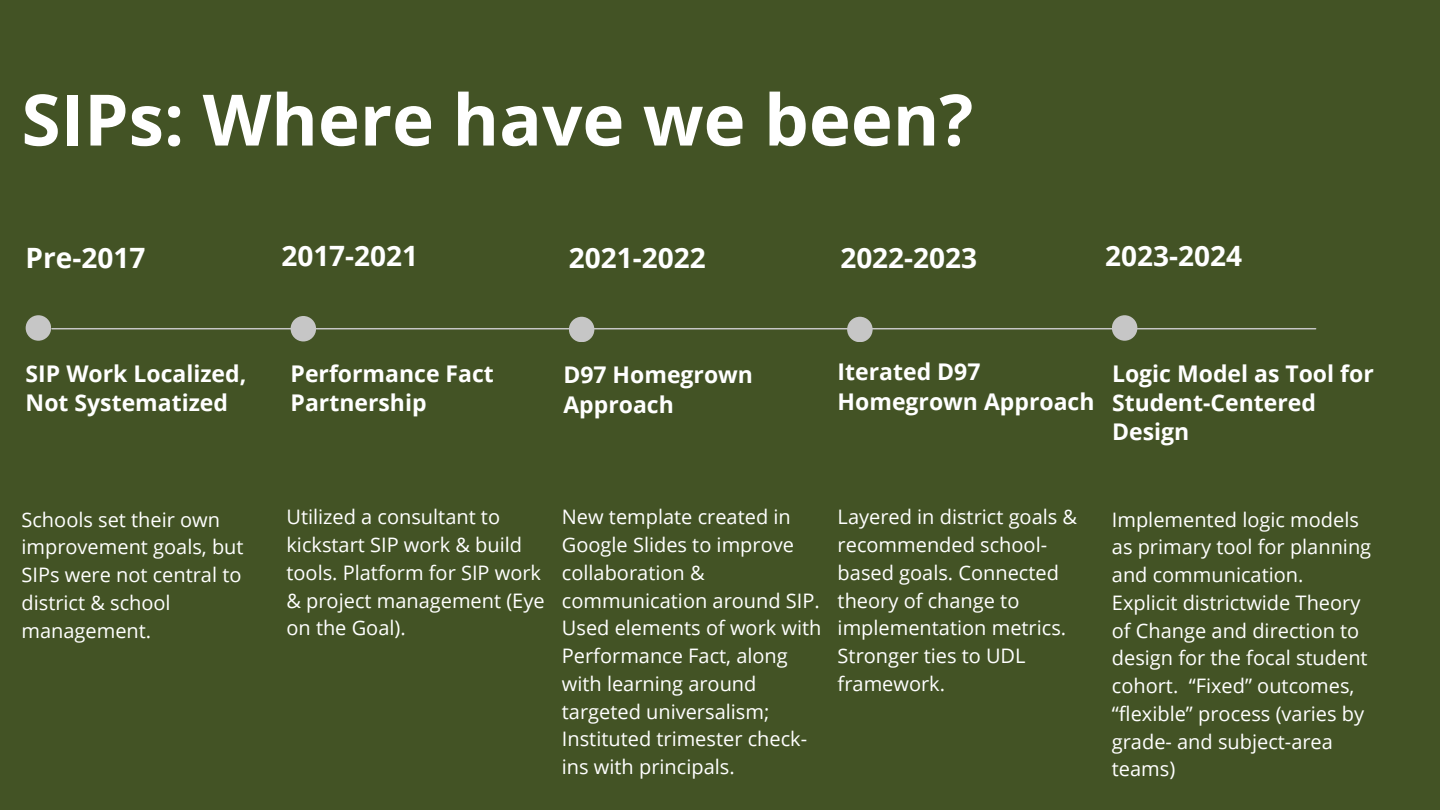
<style>
.page{position:relative;width:1440px;height:810px;background:#435325}
.page>*{position:absolute;margin:0;border:0;box-sizing:border-box;transform-origin:0 0}
.t1{font:700 71px "Open Sans";color:#fff}
.t2{font:700 28px "Open Sans";color:#fff}
.t3{font:700 23px/29.2px "Open Sans";color:#fff}
.t4{font:20px/27.8px "Open Sans";color:#fff}
</style>
<div class="page">
<hr style="left:52px;top:328px;width:1264px;height:1px;background:#c6c6c6">
<div style="left:26px;top:315px;width:25px;height:26px;background:#c6c6c6;border-radius:50%"></div>
<div style="left:291px;top:316px;width:25px;height:25px;background:#c6c6c6;border-radius:50%"></div>
<div style="left:569px;top:317px;width:25px;height:25px;background:#c6c6c6;border-radius:50%"></div>
<div style="left:847px;top:317px;width:26px;height:25px;background:#c6c6c6;border-radius:50%"></div>
<div style="left:1112px;top:315px;width:25px;height:26px;background:#c6c6c6;border-radius:50%"></div>
<p class="t1" style="left:22px;top:70px;width:953px">SIPs: Where have we been?</p>
<p class="t2" style="left:26px;top:238px;width:121px">Pre-2017</p>
<p class="t2" style="left:281px;top:236px;width:138px">2017-2021</p>
<p class="t2" style="left:569px;top:238px;width:138px">2021-2022</p>
<p class="t2" style="left:840px;top:238px;width:138px">2022-2023</p>
<p class="t2" style="left:1105px;top:236px;width:138px">2023-2024</p>
<p class="t3" style="left:26px;top:358px;width:222px">SIP Work Localized,<br>Not Systematized</p>
<p class="t4" style="left:22px;top:505px;width:224px">Schools set their own improvement goals, but<br>SIPs were not central to district &amp; school management.</p>
<p class="t3" style="left:291px;top:358px;width:205px">Performance Fact</p>
<p class="t3" style="left:291px;top:387px;width:137px">Partnership</p>
<p class="t3" style="left:563px;top:360px;width:191px">D97 Homegrown<br>Approach</p>
<p class="t3" style="left:838px;top:357px;width:258px">Iterated D97<br>Homegrown Approach</p>
<p class="t3" style="left:1112px;top:358px;width:263px">Logic Model as Tool for<br>Student-Centered<br>Design</p>
<p class="t4" style="left:286px;top:503px;width:260px">Utilized a consultant to kickstart SIP work &amp; build tools. Platform for SIP work &amp; project management (Eye on the Goal).</p>
<p class="t4" style="left:562px;top:503px;width:261px">New template created in<br>Google Slides to improve collaboration &amp; communication around SIP.<br>Used elements of work with<br>Performance Fact, along with learning around targeted universalism;<br>Instituted trimester check&shy;ins with principals.</p>
<p class="t4" style="left:838px;top:503px;width:241px">Layered in district goals &amp; recommended school&shy;based goals. Connected theory of change to implementation metrics.<br>Stronger ties to UDL framework.</p>
<p class="t4" style="left:1112px;top:505px;width:261px">Implemented logic models as primary tool for planning and communication.<br>Explicit districtwide Theory of Change and direction to design for the focal student cohort. “Fixed” outcomes, “flexible” process (varies by grade- and subject-area teams)</p>
</div>
